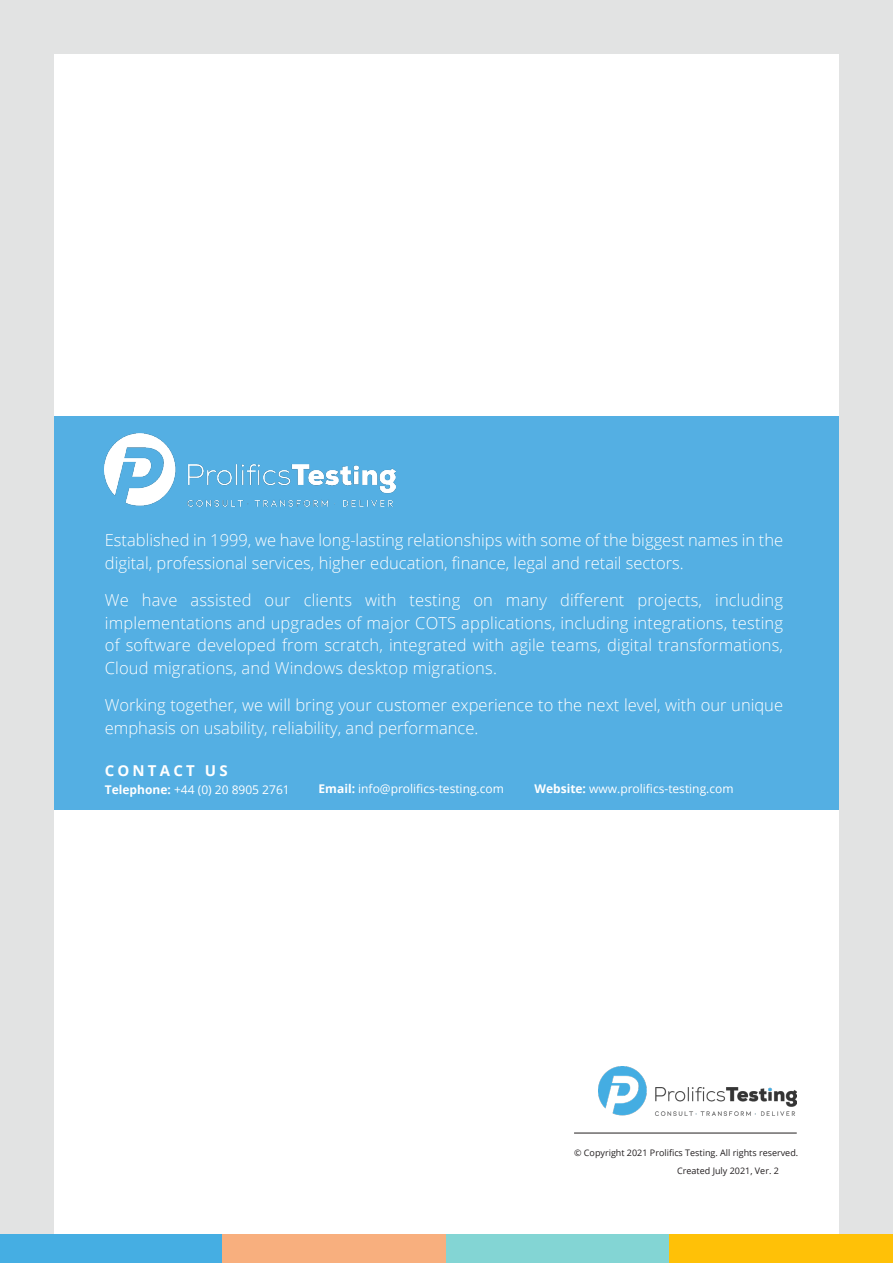
<style>
.page{position:relative;width:893px;height:1263px;background:#fff}
.page>*{position:absolute;margin:0;border:0;box-sizing:border-box;transform-origin:0 0}
.t1{font:300 16.5px/22.5px "Open Sans";color:#fff}
.t2{font:700 15px "Open Sans";letter-spacing:.21em;color:#fff}
.t3{font:12px "Open Sans";color:#fff}
.t4{font:9px/18px "Open Sans";color:#231f20}
.s1{font-weight:700}
</style>
<div class="page">
<div style="left:0;top:0;width:893px;height:1259px;background:#e2e3e3"></div>
<div style="left:54px;top:54px;width:785px;height:1192px;background:#fff"></div>
<div style="left:0;top:1235px;width:223px;height:28px;background:#45aee3"></div>
<div style="left:223px;top:1235px;width:223px;height:28px;background:#f8af7e"></div>
<div style="left:446px;top:1235px;width:224px;height:28px;background:#83d5d4"></div>
<div style="left:670px;top:1235px;width:223px;height:28px;background:#ffc107"></div>
<hr style="left:574px;top:1133px;width:223px;height:1px;background:#231f20">
<img style="left:598px;top:1066px;width:199px;height:50px">
<div style="left:54px;top:417px;width:785px;height:393px;background:#54afe3"></div>
<img style="left:105px;top:434px;width:291px;height:72px">
<p class="t1" style="left:105px;top:529px;width:680px">Established in 1999, we have long-lasting relationships with some of the biggest names in the digital, professional services, higher education, finance, legal and retail sectors.</p>
<p class="t1" style="left:105px;top:589px;width:680px;text-align:justify">We have assisted our clients with testing on many different projects, including implementations and upgrades of major COTS applications, including integrations, testing of software developed from scratch, integrated with agile teams, digital transformations, Cloud migrations, and Windows desktop migrations.</p>
<p class="t1" style="left:105px;top:694px;width:680px">Working together, we will bring your customer experience to the next level, with our unique emphasis on usability, reliability, and performance.</p>
<p class="t2" style="left:105px;top:759px;width:124px">CONTACT US</p>
<p class="t3" style="left:105px;top:781px;width:186px"><span class="s1">Telephone:</span> +44 (0) 20 8905 2761</p>
<p class="t3" style="left:319px;top:780px;width:187px"><span class="s1">Email:</span> info@prolifics-testing.com</p>
<p class="t3" style="left:534px;top:780px;width:201px"><span class="s1">Website:</span> www.prolifics-testing.com</p>
<p class="t4" style="left:677px;top:1143px;width:123px;text-indent:-103px">© Copyright 2021 Prolifics Testing. All rights reserved.<br>Created July 2021, Ver. 2</p>
</div>
